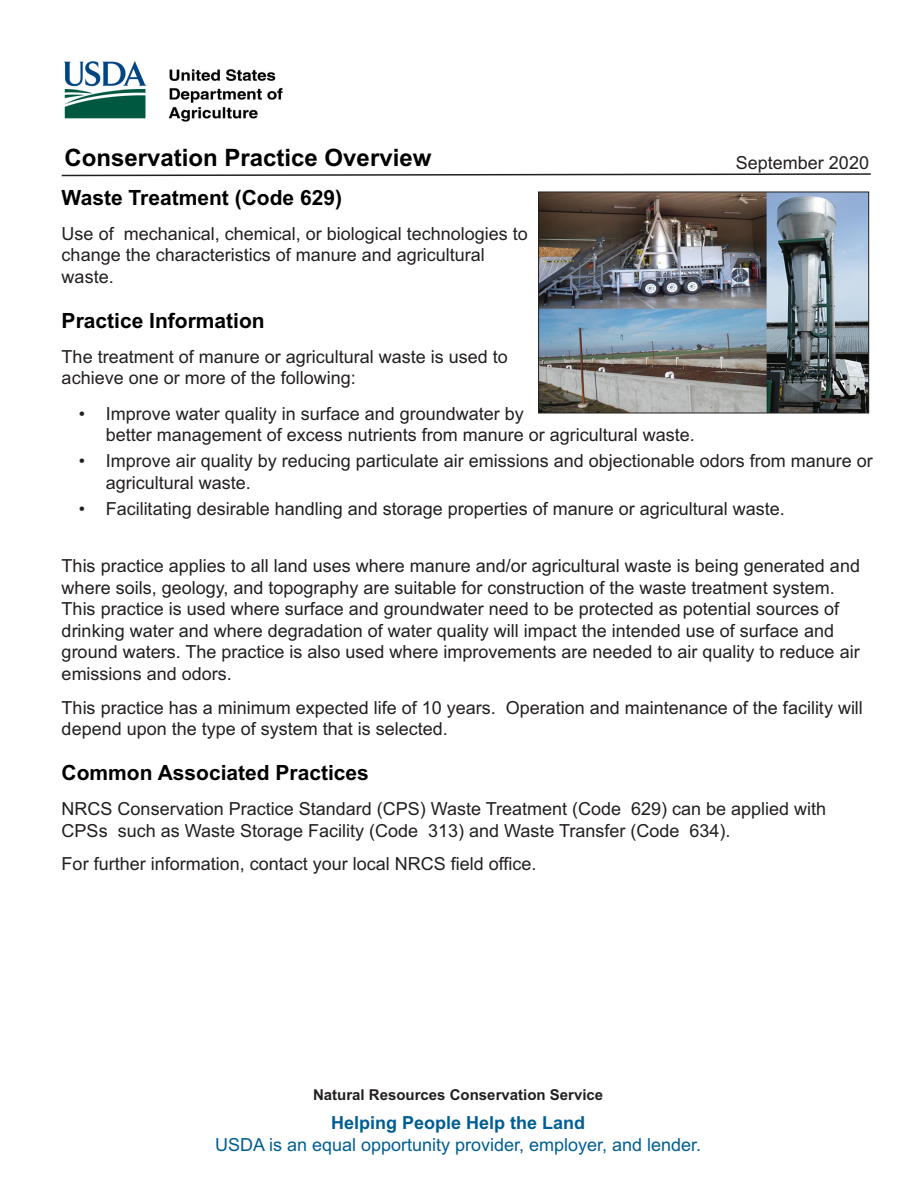
<style>
.page{position:relative;width:918px;height:1188px;background:#fff}
.page>*{position:absolute;margin:0;border:0;box-sizing:border-box;transform-origin:0 0}
.Topic{font:700 24px "Arial";color:#000}
.Topic-2{font:700 21px "Arial";color:#000}
.t1{font:18px/21.6px "Arial";color:#231f20}
.t2{font:18px "Arial";color:#005e93}
.t3{font:700 18px "Arial";color:#005e93}
.t4{font:700 15px "Arial";color:#231f20}
</style>
<div class="page">
<svg style="left:61px;top:173px;width:810px;height:4px"></svg>
<img style="left:64px;top:61px;width:219px;height:61px">
<img style="left:540px;top:194px;width:327px;height:217px">
<div style="left:538px;top:192px;width:331px;height:221px;border:1px solid #231f20"></div>
<h2 class="Topic" style="left:65px;top:148px;width:368px">Conservation Practice Overview</h2>
<h2 class="Topic-2" style="left:62px;top:189px;width:282px">Waste Treatment (Code 629)</h2>
<p class="t1" style="left:62px;top:224px;width:468px">Use of mechanical, chemical, or biological technologies to change the characteristics of manure and agricultural waste.</p>
<h2 class="Topic-2" style="left:62px;top:312px;width:205px">Practice Information</h2>
<p class="t1" style="left:62px;top:347px;width:448px">The treatment of manure or agricultural waste is used to achieve one or more of the following:</p>
<p class="t1" style="left:106px;top:404px;width:591px;text-indent:-27px">• Improve water quality in surface and groundwater by<br>better management of excess nutrients from manure or agricultural waste.</p>
<p class="t1" style="left:106px;top:452px;width:769px;text-indent:-27px">• Improve air quality by reducing particulate air emissions and objectionable odors from manure or agricultural waste.</p>
<p class="t1" style="left:79px;top:499px;width:708px">• Facilitating desirable handling and storage properties of manure or agricultural waste.</p>
<p class="t1" style="left:736px;top:154px;width:135px">September 2020</p>
<p class="t1" style="left:62px;top:557px;width:800px">This practice applies to all land uses where manure and/or agricultural waste is being generated and where soils, geology, and topography are suitable for construction of the waste treatment system.<br>This practice is used where surface and groundwater need to be protected as potential sources of drinking water and where degradation of water quality will impact the intended use of surface and ground waters. The practice is also used where improvements are needed to air quality to reduce air emissions and odors.</p>
<p class="t1" style="left:62px;top:698px;width:803px">This practice has a minimum expected life of 10 years. Operation and maintenance of the facility will depend upon the type of system that is selected.</p>
<h2 class="Topic-2" style="left:62px;top:765px;width:309px">Common Associated Practices</h2>
<p class="t1" style="left:62px;top:800px;width:766px">NRCS Conservation Practice Standard (CPS) Waste Treatment (Code 629) can be applied with<br>CPSs such as Waste Storage Facility (Code 313) and Waste Transfer (Code 634).</p>
<p class="t1" style="left:62px;top:855px;width:476px">For further information, contact your local NRCS field office.</p>
<p class="t4" style="left:313px;top:1089px;width:292px">Natural Resources Conservation Service</p>
<p class="t3" style="left:331px;top:1116px;width:256px">Helping People Help the Land</p>
<p class="t2" style="left:215px;top:1138px;width:488px">USDA is an equal opportunity provider, employer, and lender.</p>
</div>
